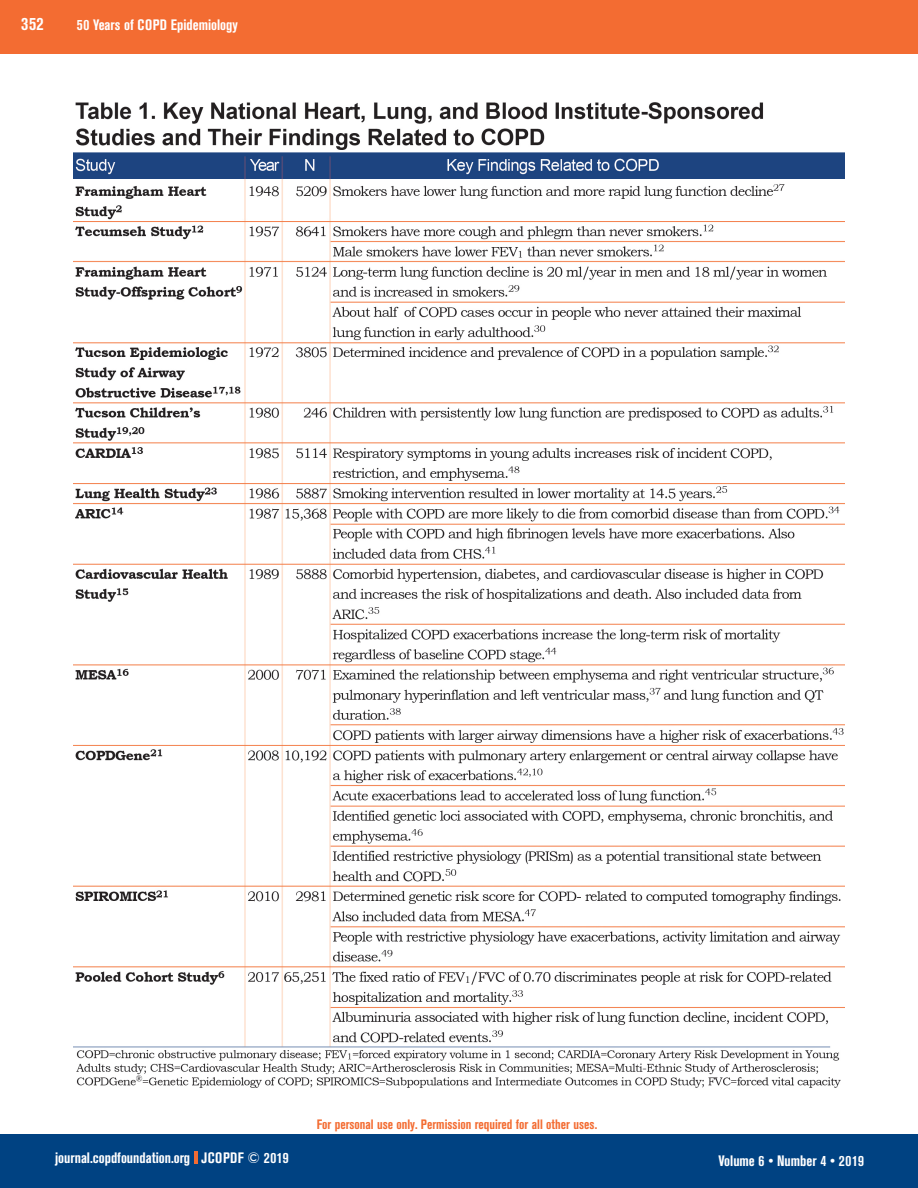
<style>
.page{position:relative;width:918px;height:1188px;background:#fff}
.page>*{position:absolute;margin:0;border:0;box-sizing:border-box;transform-origin:0 0}
.t1{font:700 condensed 18px "Akzidenz Grotesk BE";color:#fff}
.t2{font:700 condensed 15px "Akzidenz Grotesk BE";color:#fff}
.t3{font:700 condensed 13.5px "Akzidenz Grotesk BE";color:#f36c32}
</style>
<div class="page">
<div style="left:0;top:1134px;width:918px;height:54px;background:#004282"></div>
<div style="left:0;top:0;width:918px;height:54px;background:#f36c32"></div>
<svg style="left:194px;top:1152px;width:3px;height:12px"></svg>
<img style="left:74px;top:102px;width:770px;height:986px">
<p class="t1" style="left:21px;top:13px;width:24px">352</p>
<p class="t2" style="left:77px;top:16px;width:162px">50 Years of COPD Epidemiology</p>
<p class="t3" style="left:317px;top:1117px;width:282px">For personal use only. Permission required for all other uses.</p>
<p class="t2" style="left:55px;top:1149px;width:235px">journal.copdfoundation.org JCOPDF © 2019</p>
<p class="t2" style="left:719px;top:1152px;width:147px">Volume 6 • Number 4 • 2019</p>
</div>
